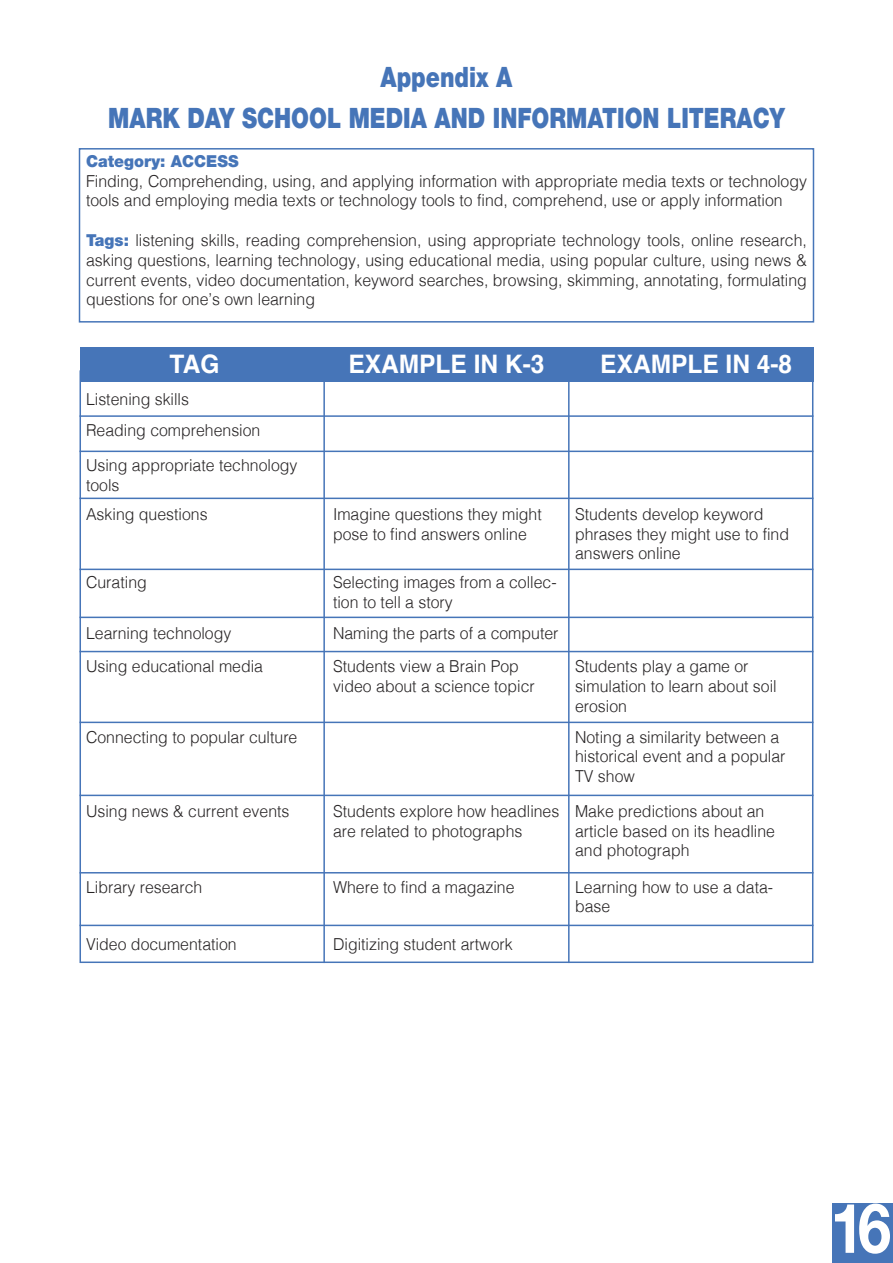
<style>
.page{position:relative;width:893px;height:1263px;background:#fff}
.page>*{position:absolute;margin:0;border:0;box-sizing:border-box;transform-origin:0 0}
.t1{font:700 69px "Helvetica Neue";color:#fff;scale:.87 1}
.t2{font:900 28.2px/40.5px "Helvetica Neue LT Std";color:#4675b8;text-align:center;scale:.8 1}
.t3{font:700 25.5px "Helvetica";color:#fff;scale:.96 1}
.t4{font:300 16.5px/19.8px "Helvetica";color:#272425;scale:.96 1}
.t5{font:900 16.5px "Helvetica Neue LT Std";color:#4675b8;scale:.96 1}
.s1{font-family:"Helvetica Neue LT Std";font-weight:900;color:#4675b8}
</style>
<div class="page">
<div style="left:79px;top:148px;width:735px;height:175px;border:2px solid #4675b8"></div>
<svg style="left:80px;top:382px;width:733px;height:581px"></svg>
<div style="left:80px;top:348px;width:733px;height:34px;background:#4675b8"></div>
<hr style="left:323px;top:369px;width:2px;height:594px;background:#4675b8">
<hr style="left:568px;top:369px;width:2px;height:594px;background:#4675b8">
<hr style="left:80px;top:415px;width:733px;height:2px;background:#4675b8">
<hr style="left:80px;top:451px;width:733px;height:1px;background:#4675b8">
<hr style="left:80px;top:498px;width:733px;height:1px;background:#4675b8">
<hr style="left:80px;top:569px;width:733px;height:1px;background:#4675b8">
<hr style="left:80px;top:617px;width:733px;height:1px;background:#4675b8">
<hr style="left:80px;top:651px;width:733px;height:1px;background:#4675b8">
<hr style="left:80px;top:722px;width:733px;height:1px;background:#4675b8">
<hr style="left:80px;top:795px;width:733px;height:1px;background:#4675b8">
<hr style="left:80px;top:872px;width:733px;height:1px;background:#4675b8">
<hr style="left:80px;top:925px;width:733px;height:1px;background:#4675b8">
<div style="left:832px;top:1204px;width:61px;height:59px;background:#4675b8"></div>
<h2 class="t2" style="left:108px;top:57px;width:847px">Appendix A<br>MARK DAY SCHOOL MEDIA AND INFORMATION LITERACY</h2>
<p class="t5" style="left:86px;top:151px;width:160px">Category: ACCESS</p>
<p class="t4" style="left:86px;top:170px;width:752px">Finding, Comprehending, using, and applying information with appropriate media texts or technology tools and employing media texts or technology tools to find, comprehend, use or apply information</p>
<p class="t4" style="left:86px;top:229px;width:752px;text-align:justify"><span class="s1">Tags:</span> listening skills, reading comprehension, using appropriate technology tools, online research, asking questions, learning technology, using educational media, using popular culture, using news &amp; current events, video documentation, keyword searches, browsing, skimming, annotating, formulating questions for one’s own learning</p>
<h3 class="t3" style="left:170px;top:343px;width:53px">TAG</h3>
<h3 class="t3" style="left:349px;top:343px;width:206px">EXAMPLE IN K-3</h3>
<h3 class="t3" style="left:600px;top:343px;width:201px">EXAMPLE IN 4-8</h3>
<p class="t4" style="left:86px;top:382px;width:183px;line-height:31.7px">Listening skills<br>Reading comprehension</p>
<p class="t4" style="left:86px;top:454px;width:222px">Using appropriate technology tools</p>
<p class="t4" style="left:575px;top:503px;width:224px">Students develop keyword phrases they might use to find answers online</p>
<p class="t4" style="left:86px;top:503px;width:128px">Asking questions</p>
<p class="t4" style="left:333px;top:503px;width:219px">Imagine questions they might pose to find answers online</p>
<p class="t4" style="left:86px;top:571px;width:65px">Curating</p>
<p class="t4" style="left:333px;top:571px;width:234px">Selecting images from a collec&shy;tion to tell a story</p>
<p class="t4" style="left:86px;top:622px;width:153px">Learning technology</p>
<p class="t4" style="left:333px;top:622px;width:236px">Naming the parts of a computer</p>
<p class="t4" style="left:86px;top:655px;width:186px">Using educational media</p>
<p class="t4" style="left:333px;top:655px;width:212px">Students view a Brain Pop video about a science topicr</p>
<p class="t4" style="left:575px;top:655px;width:212px">Students play a game or simulation to learn about soil erosion</p>
<p class="t4" style="left:86px;top:726px;width:222px">Connecting to popular culture</p>
<p class="t4" style="left:575px;top:726px;width:221px">Noting a similarity between a historical event and a popular<br>TV show</p>
<p class="t4" style="left:86px;top:800px;width:213px">Using news &amp; current events</p>
<p class="t4" style="left:333px;top:800px;width:237px">Students explore how headlines are related to photographs</p>
<p class="t4" style="left:575px;top:800px;width:210px">Make predictions about an article based on its headline and photograph</p>
<p class="t4" style="left:86px;top:876px;width:123px">Library research</p>
<p class="t4" style="left:333px;top:876px;width:190px">Where to find a magazine</p>
<p class="t4" style="left:575px;top:876px;width:208px">Learning how to use a data&shy;base</p>
<p class="t4" style="left:86px;top:933px;width:158px">Video documentation</p>
<p class="t4" style="left:333px;top:933px;width:189px">Digitizing student artwork</p>
<h1 class="t1" style="left:830px;top:1174px;width:71px">16</h1>
</div>
